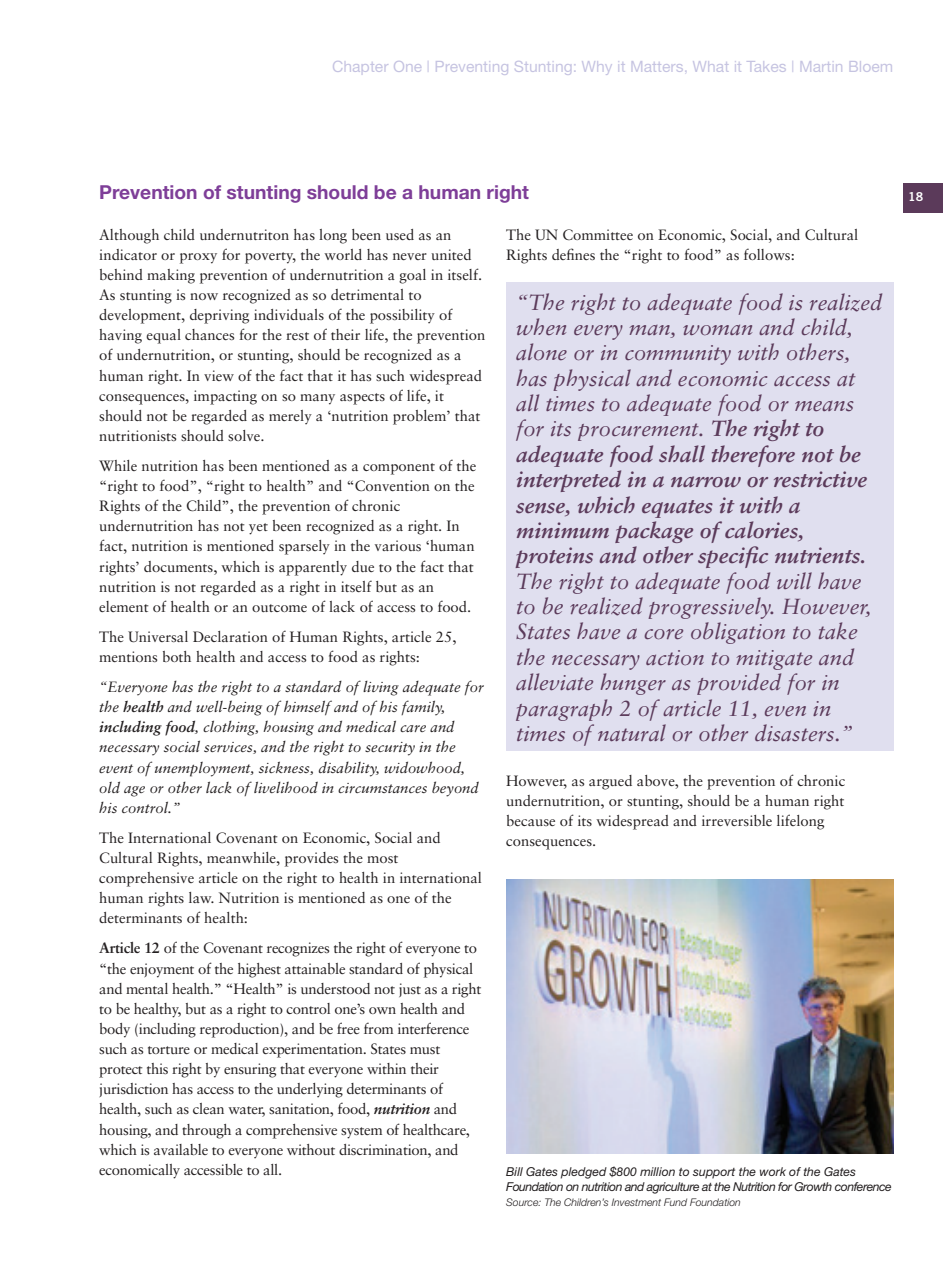
<style>
.page{position:relative;width:943px;height:1265px;background:#fff}
.page>*{position:absolute;margin:0;border:0;box-sizing:border-box;transform-origin:0 0}
.Large_quotes{font:italic 21.88px/25.4px "Sabon";color:#5b3a5a}
.Text_bold_1{font:700 19.25px "Helvetica Neue";color:#7e3e98}
.Chapter_details_page{font:15.75px "Helvetica Neue";color:#c6c4e1}
.Text{font:14.88px/20.1px "Sabon";color:#231f20}
.Text-2{font:14.88px/20.1px "Sabon";letter-spacing:-.02em;color:#231f20}
.Quote_within_text{font:italic 14.88px/20.1px "Sabon";color:#231f20}
.Text_bold_1-2{font:italic 12.25px/14.9px "Helvetica Neue";letter-spacing:-.04em;color:#231f20}
.t1{font:12.25px "Trade Gothic Bold Two";color:#fff}
.Text_bold_1-3{font:italic 300 10.5px "Helvetica Neue";color:#231f20}
.s1{font-weight:700}
.s2{font-weight:700;font-style:italic}
</style>
<div class="page">
<div style="left:903px;top:184px;width:40px;height:29px;background:#5b3a5a"></div>
<img style="left:506px;top:879px;width:387px;height:274px">
<div style="left:506px;top:283px;width:387px;height:468px;background:#e0dfef"></div>
<p class="Chapter_details_page" style="left:332px;top:57px;width:563px">Chapter One | Preventing Stunting: Why it Matters, What it Takes | Martin Bloem</p>
<p class="Text_bold_1" style="left:99px;top:180px;width:431px">Prevention of stunting should be a human right</p>
<p class="Text" style="left:99px;top:224px;width:387px">Although child undernutriton has long been used as an indicator or proxy for poverty, the world has never united behind making prevention of undernutrition a goal in itself.<br>As stunting is now recognized as so detrimental to development, depriving individuals of the possibility of having equal chances for the rest of their life, the prevention of undernutrition, or stunting, should be recognized as a human right. In view of the fact that it has such widespread consequences, impacting on so many aspects of life, it should not be regarded as merely a ‘nutrition problem’ that nutritionists should solve.</p>
<p class="Text" style="left:99px;top:456px;width:378px">While nutrition has been mentioned as a component of the “right to food”, “right to health” and “Convention on the Rights of the Child”, the prevention of chronic undernutrition has not yet been recognized as a right. In fact, nutrition is mentioned sparsely in the various ‘human rights’ documents, which is apparently due to the fact that nutrition is not regarded as a right in itself but as an element of health or an outcome of lack of access to food.</p>
<p class="Text" style="left:99px;top:627px;width:359px">The Universal Declaration of Human Rights, article 25, mentions both health and access to food as rights:</p>
<p class="Quote_within_text" style="left:99px;top:677px;width:386px">“Everyone has the right to a standard of living adequate for the <span class="s1">health</span> and well-being of himself and of his family, <span class="s1">including food</span>, clothing, housing and medical care and necessary social services, and the right to security in the event of unemployment, sickness, disability, widowhood, old age or other lack of livelihood in circumstances beyond his control.”</p>
<p class="Text" style="left:99px;top:827px;width:384px">The International Covenant on Economic, Social and Cultural Rights, meanwhile, provides the most comprehensive article on the right to health in international human rights law. Nutrition is mentioned as one of the determinants of health:</p>
<p class="Text-2" style="left:99px;top:938px;width:383px"><span class="s1">Article 12</span> of the Covenant recognizes the right of everyone to “the enjoyment of the highest attainable standard of physical and mental health.” “Health” is understood not just as a right to be healthy, but as a right to control one’s own health and body (including reproduction), and be free from interference such as torture or medical experimentation. States must protect this right by ensuring that everyone within their jurisdiction has access to the underlying determinants of health, such as clean water, sanitation, food, <span class="s2">nutrition</span> and housing, and through a comprehensive system of healthcare, which is available to everyone without discrimination, and economically accessible to all.</p>
<p class="Text" style="left:506px;top:224px;width:354px">The UN Committee on Economic, Social, and Cultural<br>Rights defines the “right to food” as follows:</p>
<p class="Large_quotes" style="left:516px;top:289px;width:367px">“The right to adequate food is realized when every man, woman and child, alone or in community with others, has physical and economic access at all times to adequate food or means for its procurement. <span class="s1">The right to adequate food shall therefore not be interpreted in a narrow or restrictive sense, which equates it with a minimum package of calories, proteins and other specific nutrients.<br></span>The right to adequate food will have to be realized progressively. However, States have a core obligation to take the necessary action to mitigate and alleviate hunger as provided for in paragraph 2 of article 11, even in times of natural or other disasters.”</p>
<p class="Text" style="left:506px;top:770px;width:340px">However, as argued above, the prevention of chronic undernutrition, or stunting, should be a human right because of its widespread and irreversible lifelong consequences.</p>
<p class="Text_bold_1-2" style="left:506px;top:1164px;width:387px">Bill Gates pledged $800 million to support the work of the Gates<br>Foundation on nutrition and agriculture at the Nutrition for Growth conference</p>
<p class="Text_bold_1-3" style="left:506px;top:1196px;width:236px">Source: The Children’s Investment Fund Foundation</p>
<p class="t1" style="left:908px;top:189px;width:16px">18</p>
</div>
